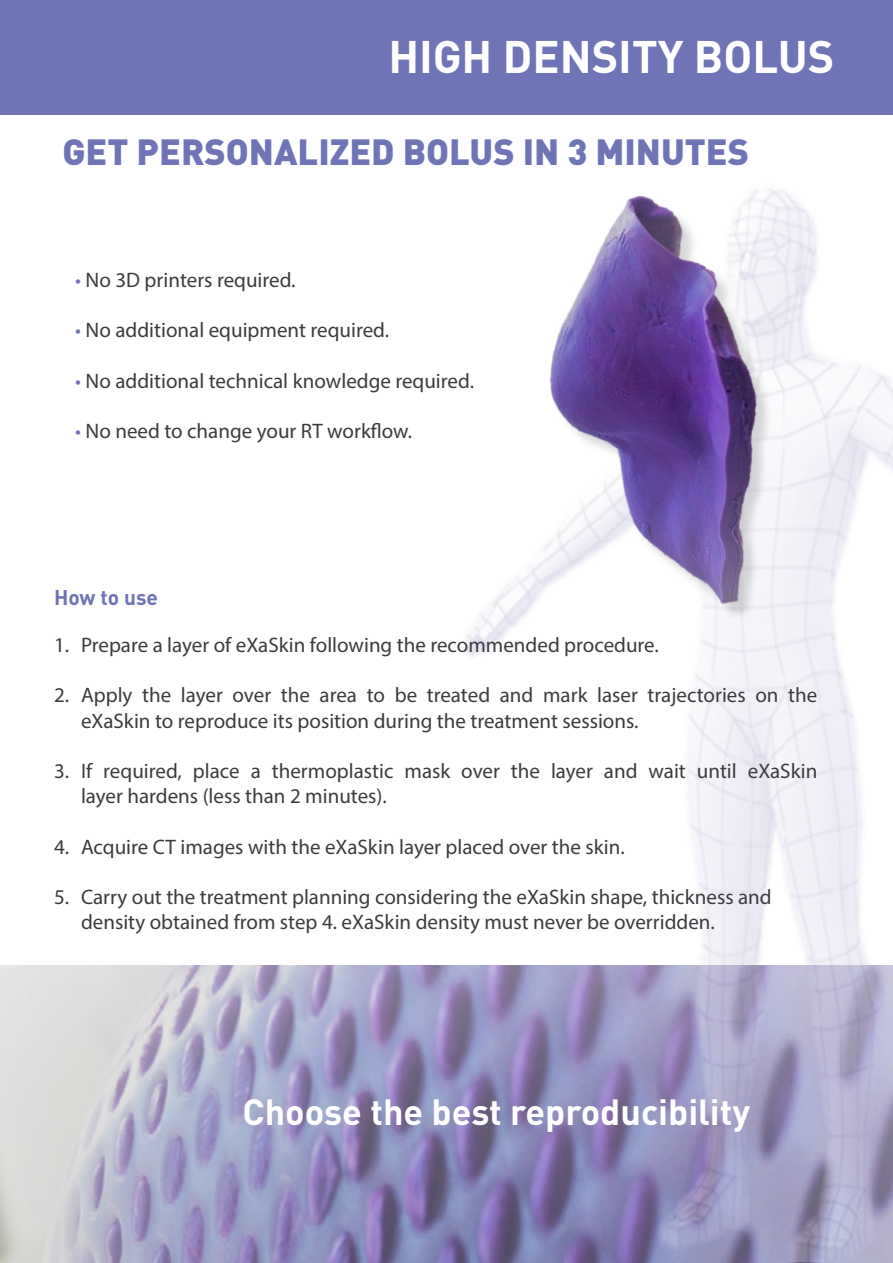
<style>
.page{position:relative;width:893px;height:1263px;background:#fff}
.page>*{position:absolute;margin:0;border:0;box-sizing:border-box;transform-origin:0 0}
.t1{font:700 45px "DIN Pro";color:#fff}
.t2{font:900 36px "DIN Pro";color:#6f74b7}
.t3{font:700 36px "DIN Pro";color:#fff}
.t4{font:21px/25.2px "Myriad Pro";color:#3a3d40}
.t5{font:700 21px "DIN Pro";color:#6f74b7}
.s1{color:#6f74b7}
</style>
<div class="page">
<img style="left:0;top:114px;width:893px;height:1148px">
<div style="left:553px;top:199px;width:221px;height:422px;background:#7b7d82;opacity:.3"></div>
<img style="left:338px;top:170px;width:501px;height:438px">
<div style="left:0;top:0;width:893px;height:114px;background:#6f74b7"></div>
<p class="t1" style="left:388px;top:26px;width:448px">HIGH DENSITY BOLUS</p>
<p class="t2" style="left:62px;top:127px;width:688px">GET PERSONALIZED BOLUS IN 3 MINUTES</p>
<p class="t4" style="left:75px;top:267px;width:222px"><span class="s1">•</span> No 3D printers required.</p>
<p class="t4" style="left:75px;top:317px;width:315px"><span class="s1">•</span> No additional equipment required.</p>
<p class="t4" style="left:75px;top:368px;width:400px"><span class="s1">•</span> No additional technical knowledge required.</p>
<p class="t4" style="left:75px;top:418px;width:338px"><span class="s1">•</span> No need to change your RT workflow.</p>
<p class="t5" style="left:54px;top:583px;width:106px">How to use</p>
<p class="t4" style="left:54px;top:632px;width:606px">1. Prepare a layer of eXaSkin following the recommended procedure.</p>
<p class="t4" style="left:81px;top:682px;width:738px;text-indent:-27px">2. Apply the layer over the area to be treated and mark laser trajectories on the eXaSkin to reproduce its position during the treatment sessions.</p>
<p class="t4" style="left:81px;top:758px;width:738px;text-indent:-27px">3. If required, place a thermoplastic mask over the layer and wait until eXaSkin layer hardens (less than 2 minutes).</p>
<p class="t4" style="left:54px;top:834px;width:572px">4. Acquire CT images with the eXaSkin layer placed over the skin.</p>
<p class="t4" style="left:81px;top:884px;width:692px;text-indent:-27px">5. Carry out the treatment planning considering the eXaSkin shape, thickness and density obtained from step 4. eXaSkin density must never be overridden.</p>
<p class="t3" style="left:242px;top:1088px;width:509px">Choose the best reproducibility</p>
</div>
